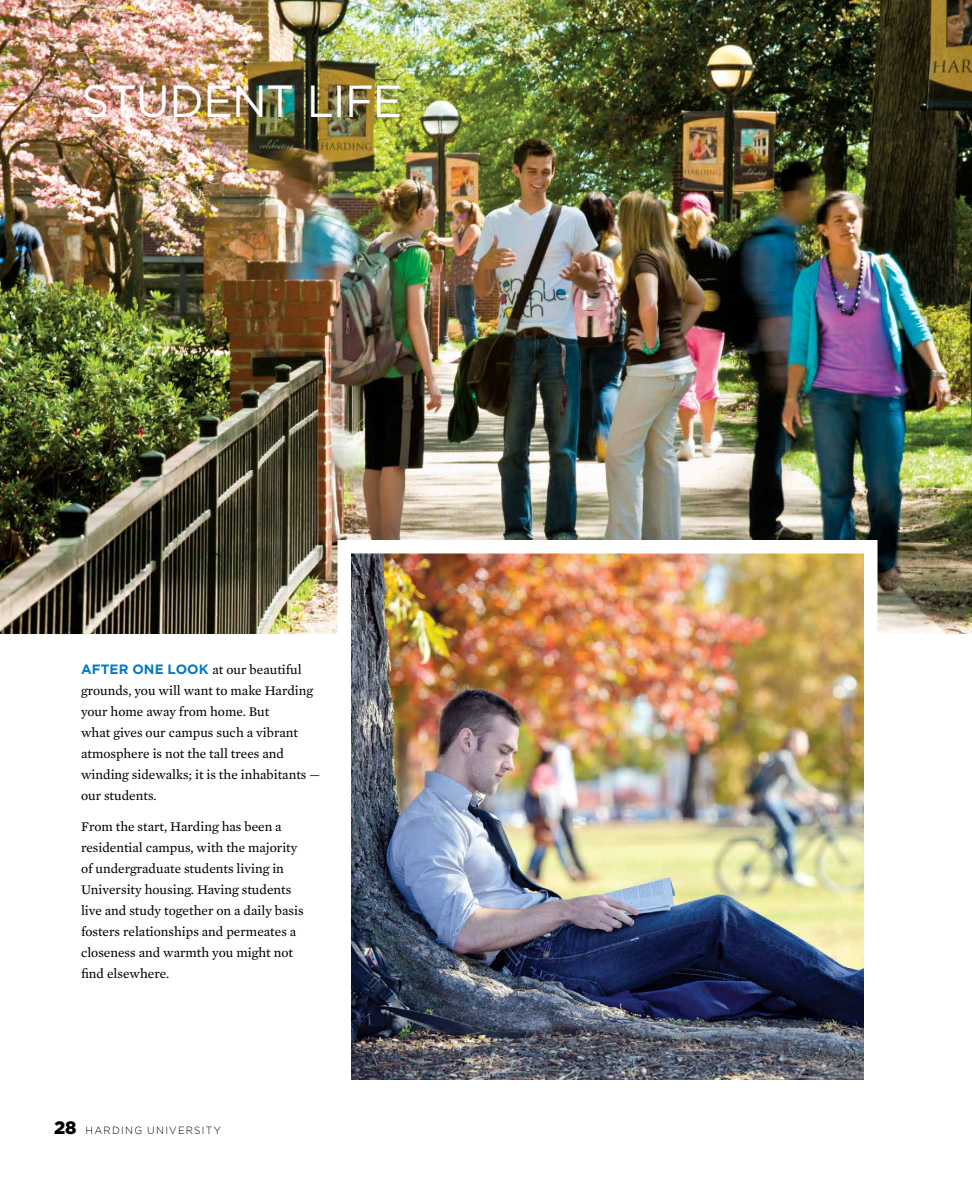
<style>
.page{position:relative;width:972px;height:1188px;background:#fff}
.page>*{position:absolute;margin:0;border:0;box-sizing:border-box;transform-origin:0 0}
.t1{font:45px "Gotham";letter-spacing:-.02em;color:#fff}
.t2{font:13.5px/21px "Mercury Text G2";color:#000}
.t3{font:300 10.5px "Gotham";letter-spacing:.125em;color:#000;scale:.95 1}
.s1{font-family:"Gotham";font-weight:700;color:#007bc1}
.s2{font-weight:900;font-size:18px}
</style>
<div class="page">
<img style="left:0;top:0;width:972px;height:633px">
<img style="left:331px;top:533px;width:553px;height:547px">
<h1 class="t1" style="left:81px;top:72px;width:323px">STUDENT LIFE</h1>
<p class="t2" style="left:81px;top:658px;width:241px"><span class="s1">AFTER ONE LOOK</span> at our beautiful grounds, you will want to make Harding your home away from home. But<br>what gives our campus such a vibrant atmosphere is not the tall trees and winding sidewalks; it is the inhabitants — our students.</p>
<p class="t2" style="left:81px;top:815px;width:224px">From the start, Harding has been a residential campus, with the majority of undergraduate students living in University housing. Having students live and study together on a daily basis fosters relationships and permeates a closeness and warmth you might not find elsewhere.</p>
<p class="t3" style="left:54px;top:1124px;width:177px"><span class="s2">28</span> HARDING UNIVERSITY</p>
</div>
